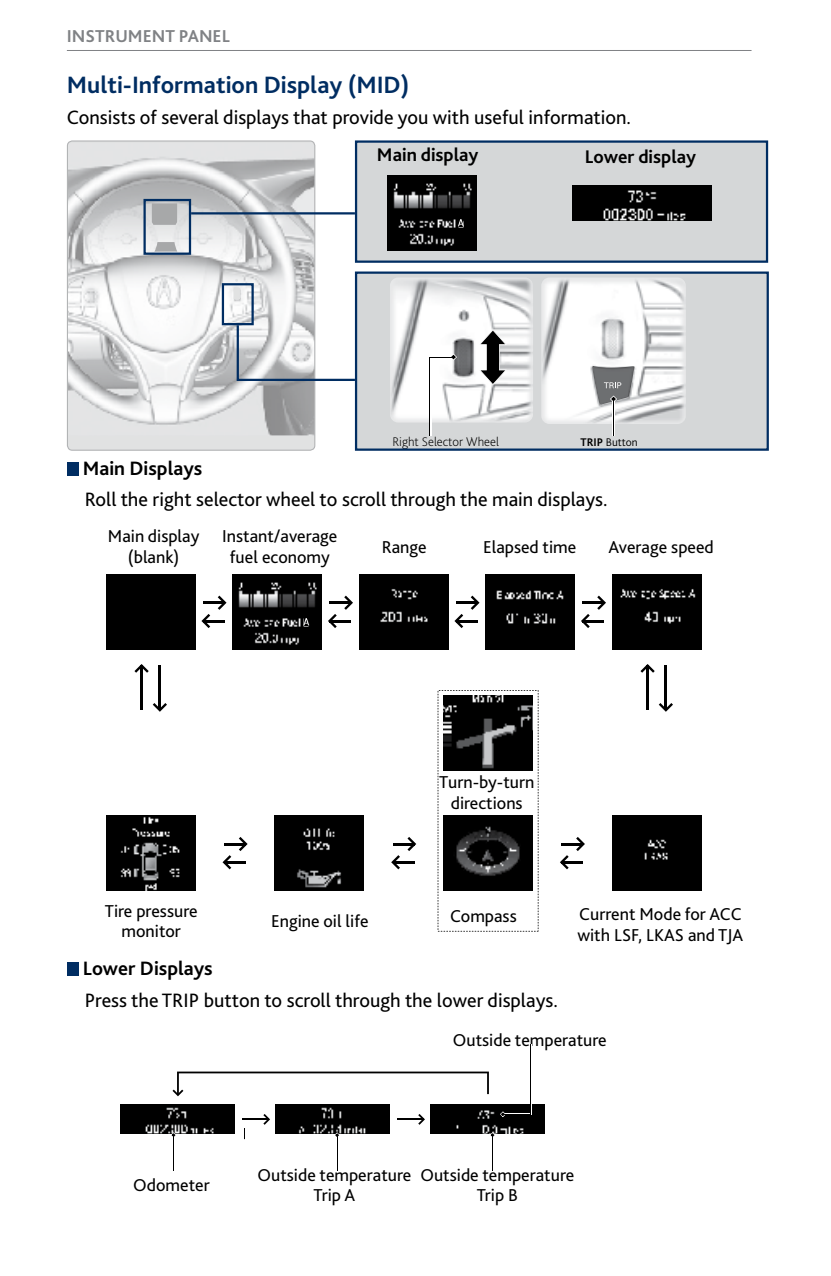
<style>
.page{position:relative;width:831px;height:1276px;background:#fff}
.page>*{position:absolute;margin:0;border:0;box-sizing:border-box;transform-origin:0 0}
.t1{font:700 24.75px "Bliss 2";color:#002d62}
.t2{font:20.25px "Bliss 2";color:#000}
.t3{font:700 20.25px "Bliss 2";color:#000}
.t4{font:700 19.12px "Bliss 2";color:#000}
.t5{font:18px/20.2px "Bliss 2";color:#000;text-align:center}
.t6{font:700 18px "Bliss 2";color:#808285}
.t7{font:200 13.05px "Bliss 2";color:#000}
.t8{font:300 11.7px "Bliss 2";color:#000}
.s1{font-weight:700}
</style>
<div class="page">
<hr style="left:67px;top:50px;width:684px;height:1px;background:#808285">
<svg style="left:201px;top:614px;width:9px;height:14px"></svg>
<hr style="left:203px;top:620px;width:22px;height:2px;background:#000">
<svg style="left:218px;top:595px;width:8px;height:15px"></svg>
<hr style="left:203px;top:601px;width:22px;height:3px;background:#000">
<svg style="left:328px;top:614px;width:8px;height:14px"></svg>
<hr style="left:329px;top:620px;width:22px;height:2px;background:#000">
<svg style="left:344px;top:595px;width:9px;height:15px"></svg>
<hr style="left:329px;top:601px;width:22px;height:3px;background:#000">
<svg style="left:454px;top:614px;width:9px;height:14px"></svg>
<hr style="left:456px;top:620px;width:21px;height:2px;background:#000">
<svg style="left:470px;top:595px;width:9px;height:15px"></svg>
<hr style="left:456px;top:601px;width:21px;height:3px;background:#000">
<svg style="left:581px;top:614px;width:8px;height:14px"></svg>
<hr style="left:582px;top:620px;width:22px;height:2px;background:#000">
<svg style="left:597px;top:595px;width:8px;height:15px"></svg>
<hr style="left:582px;top:601px;width:22px;height:3px;background:#000">
<svg style="left:222px;top:855px;width:9px;height:14px"></svg>
<hr style="left:224px;top:861px;width:22px;height:2px;background:#000">
<svg style="left:239px;top:837px;width:8px;height:14px"></svg>
<hr style="left:224px;top:843px;width:22px;height:2px;background:#000">
<svg style="left:391px;top:855px;width:9px;height:14px"></svg>
<hr style="left:393px;top:861px;width:21px;height:2px;background:#000">
<svg style="left:407px;top:837px;width:9px;height:14px"></svg>
<hr style="left:393px;top:843px;width:21px;height:2px;background:#000">
<svg style="left:560px;top:855px;width:8px;height:14px"></svg>
<hr style="left:561px;top:861px;width:22px;height:2px;background:#000">
<svg style="left:576px;top:837px;width:8px;height:14px"></svg>
<hr style="left:561px;top:843px;width:22px;height:2px;background:#000">
<svg style="left:640px;top:664px;width:14px;height:9px"></svg>
<hr style="left:646px;top:665px;width:2px;height:45px;background:#000">
<svg style="left:658px;top:703px;width:14px;height:9px"></svg>
<hr style="left:664px;top:665px;width:2px;height:45px;background:#000">
<svg style="left:134px;top:664px;width:15px;height:9px"></svg>
<hr style="left:140px;top:665px;width:3px;height:45px;background:#000">
<svg style="left:153px;top:703px;width:14px;height:9px"></svg>
<hr style="left:159px;top:665px;width:2px;height:45px;background:#000">
<svg style="left:437px;top:690px;width:101px;height:241px"></svg>
<img style="left:485px;top:574px;width:89px;height:75px">
<img style="left:612px;top:574px;width:89px;height:75px">
<img style="left:275px;top:815px;width:89px;height:76px">
<div style="left:359px;top:574px;width:89px;height:75px;background:#000"></div>
<div style="left:106px;top:574px;width:89px;height:75px;background:#000"></div>
<img style="left:106px;top:815px;width:89px;height:76px">
<div style="left:612px;top:815px;width:89px;height:76px;background:#000"></div>
<img style="left:443px;top:815px;width:89px;height:76px">
<img style="left:443px;top:695px;width:89px;height:76px">
<img style="left:232px;top:574px;width:89px;height:75px">
<svg style="left:303px;top:618px;width:6px;height:7px"></svg>
<div style="left:67px;top:141px;width:248px;height:309px;background:#e2e2e4;border-radius:5px"></div>
<img style="left:69px;top:158px;width:244px;height:277px">
<svg style="left:152px;top:203px;width:25px;height:22px"></svg>
<svg style="left:154px;top:242px;width:23px;height:10px"></svg>
<div style="left:67px;top:140px;width:248px;height:311px;border:1px solid #808285;border-radius:5px"></div>
<div style="left:356px;top:142px;width:410px;height:120px;background:#d1d3d4"></div>
<div style="left:355px;top:140px;width:412px;height:123px;border:2px solid #002d62"></div>
<svg style="left:235px;top:323px;width:120px;height:59px"></svg>
<hr style="left:191px;top:212px;width:164px;height:2px;background:#002d62">
<div style="left:67px;top:462px;width:11px;height:13px;background:#002d62"></div>
<div style="left:356px;top:273px;width:411px;height:177px;background:#d1d3d4"></div>
<img style="left:390px;top:277px;width:143px;height:145px">
<svg style="left:479px;top:329px;width:27px;height:56px;background:#898989"></svg>
<hr style="left:429px;top:357px;width:2px;height:79px;background:#fff">
<svg style="left:429px;top:354px;width:28px;height:7px"></svg>
<hr style="left:429px;top:357px;width:1px;height:79px;background:#000">
<img style="left:541px;top:277px;width:144px;height:147px">
<img style="left:592px;top:366px;width:42px;height:38px">
<svg style="left:603px;top:382px;width:18px;height:6px"></svg>
<hr style="left:612px;top:400px;width:2px;height:35px;background:#fff">
<svg style="left:609px;top:395px;width:8px;height:8px"></svg>
<hr style="left:613px;top:400px;width:1px;height:35px;background:#000">
<div style="left:355px;top:271px;width:413px;height:180px;border:2px solid #002d62"></div>
<img style="left:387px;top:175px;width:89px;height:76px">
<svg style="left:458px;top:219px;width:5px;height:7px"></svg>
<img style="left:572px;top:185px;width:139px;height:36px">
<svg style="left:172px;top:1071px;width:316px;height:25px"></svg>
<svg style="left:418px;top:1114px;width:7px;height:11px"></svg>
<hr style="left:396px;top:1118px;width:27px;height:2px;background:#000">
<svg style="left:263px;top:1114px;width:7px;height:11px"></svg>
<hr style="left:242px;top:1118px;width:27px;height:2px;background:#000">
<img style="left:121px;top:1105px;width:114px;height:29px">
<img style="left:276px;top:1105px;width:113px;height:29px">
<img style="left:430px;top:1105px;width:114px;height:29px">
<svg style="left:489px;top:1132px;width:6px;height:5px"></svg>
<hr style="left:492px;top:1136px;width:1px;height:34px;background:#000">
<svg style="left:500px;top:1111px;width:31px;height:6px"></svg>
<hr style="left:530px;top:1044px;width:1px;height:70px;background:#000">
<svg style="left:170px;top:1132px;width:6px;height:5px"></svg>
<hr style="left:173px;top:1136px;width:1px;height:34px;background:#000">
<svg style="left:334px;top:1132px;width:6px;height:5px"></svg>
<hr style="left:337px;top:1136px;width:1px;height:34px;background:#000">
<div style="left:67px;top:962px;width:11px;height:13px;background:#002d62"></div>
<div style="left:222px;top:283px;width:32px;height:42px;border:2px solid #002d62"></div>
<div style="left:143px;top:199px;width:48px;height:56px;border:2px solid #002d62"></div>
<p class="t6" style="left:67px;top:25px;width:18px">Instrument</p>
<p class="t6" style="left:179px;top:25px;width:21px">Panel</p>
<h1 class="t1" style="left:67px;top:70px;width:344px">Multi-Information Display (MID)</h1>
<p class="t2" style="left:67px;top:105px;width:565px">Consists of several displays that provide you with useful information.</p>
<p class="t4" style="left:377px;top:143px;width:103px">Main display</p>
<p class="t4" style="left:584px;top:145px;width:113px">Lower display</p>
<p class="t7" style="left:392px;top:434px;width:108px">Right Selector Wheel</p>
<p class="t8" style="left:580px;top:435px;width:59px"><span class="s1">TRIP</span> Button</p>
<p class="t3" style="left:83px;top:456px;width:121px">Main Displays</p>
<p class="t2" style="left:85px;top:487px;width:524px">Roll the right selector wheel to scroll through the main displays.</p>
<p class="t5" style="left:108px;top:525px;width:93px;line-height:21.4px">Main display (blank)</p>
<p class="t5" style="left:222px;top:526px;width:117px">Instant/average fuel economy</p>
<p class="t5" style="left:381px;top:536px;width:46px">Range</p>
<p class="t5" style="left:483px;top:536px;width:95px">Elapsed time</p>
<p class="t5" style="left:608px;top:536px;width:107px">Average speed</p>
<p class="t5" style="left:105px;top:900px;width:94px">Tire pressure monitor</p>
<p class="t5" style="left:271px;top:910px;width:99px">Engine oil life</p>
<p class="t5" style="left:439px;top:771px;width:97px;line-height:21.4px">Turn-by-turn directions</p>
<p class="t5" style="left:450px;top:905px;width:68px">Compass</p>
<p class="t5" style="left:577px;top:902px;width:167px;line-height:21.4px;text-align:left">Current Mode for ACC with LSF, LKAS and TJA</p>
<p class="t3" style="left:83px;top:956px;width:131px">Lower Displays</p>
<p class="t2" style="left:85px;top:987px;width:474px">Press the TRIP button to scroll through the lower displays.</p>
<p class="t5" style="left:452px;top:1029px;width:155px">Outside temperature</p>
<p class="t5" style="left:257px;top:1164px;width:155px">Outside temperature<br>Trip A</p>
<p class="t5" style="left:133px;top:1174px;width:78px">Odometer</p>
<p class="t5" style="left:420px;top:1164px;width:155px">Outside temperature<br>Trip B</p>
</div>
